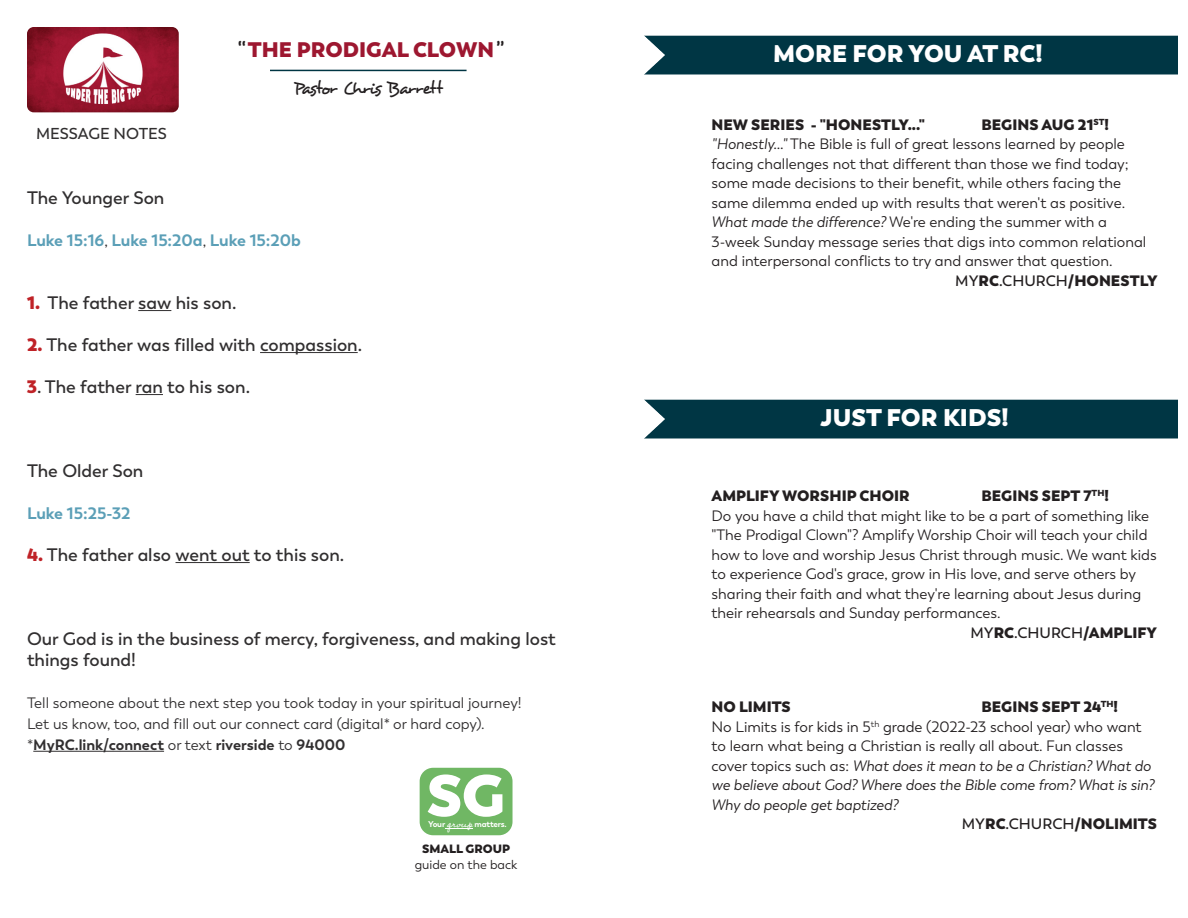
<style>
.page{position:relative;width:1188px;height:918px;background:#fff}
.page>*{position:absolute;margin:0;border:0;box-sizing:border-box;transform-origin:0 0}
.t1{font:800 58.65px "Trenda";color:#fff}
.t2{font:800 24px "Trenda";color:#fff}
.t3{font:800 21px "Trenda";color:#9d1730}
.t4{font:600 18px/21px "Trenda";color:#312f30}
.t5{font:18px "Desyrel";letter-spacing:-.065em;color:#231f20}
.t6{font:700 16.5px "Trenda";color:#5b9fb7}
.t7{font:600 15.75px "Trenda";color:#312f30}
.t8{font:15px/19.5px "Trenda";color:#231f20}
.t9{font:800 15px "Trenda";color:#231f20}
.t10{font:15px "Trenda";color:#312f30}
.t11{font:700 15px "Trenda";color:#312f30}
.t12{font:12.75px "Trenda";color:#231f20}
.t13{font:12.15px "Professor";color:#fff}
.t14{font:800 12px "Trenda";color:#231f20}
.t15{font:700 8.4px "Trenda";letter-spacing:-.02em;color:#fff}
.s1{font-family:"Desyrel";font-weight:400;font-size:27px;color:#231f20}
.s2{font-weight:400;font-size:15.75px;color:#312f30}
.s3{font-weight:800;color:#bf2227}
.s4{font-weight:400}
.s5{font-weight:800}
.s6{font-style:italic}
.s7{font-weight:600}
</style>
<div class="page">
<img style="left:27px;top:27px;width:152px;height:85px">
<hr style="left:270px;top:70px;width:197px;height:1px;background:#003543">
<hr style="left:138px;top:310px;width:33px;height:1px;background:#312f30">
<hr style="left:260px;top:352px;width:98px;height:1px;background:#312f30">
<svg style="left:136px;top:394px;width:27px;height:1px"></svg>
<hr style="left:176px;top:562px;width:74px;height:1px;background:#312f30">
<hr style="left:33px;top:751px;width:131px;height:1px;background:#312f30">
<div style="left:420px;top:768px;width:93px;height:67px;background:#70b764;border-radius:14px"></div>
<svg style="left:446px;top:828px;width:27px;height:1px"></svg>
<img style="left:644px;top:35px;width:533px;height:40px">
<img style="left:644px;top:399px;width:533px;height:40px">
<p class="t7" style="left:36px;top:124px;width:132px">MESSAGE NOTES</p>
<p class="t3" style="left:236px;top:36px;width:266px"><span class="s1">“</span> THE PRODIGAL CLOWN<span class="s1">”</span></p>
<p class="t5" style="left:294px;top:77px;width:150px">Pastor Chris Barrett</p>
<p class="t4" style="left:27px;top:187px;width:139px">The Younger Son</p>
<p class="t6" style="left:27px;top:230px;width:276px">Luke 15:16<span class="s2">,</span> Luke 15:20a<span class="s2">,</span> Luke 15:20b</p>
<p class="t4" style="left:27px;top:292px;width:211px"><span class="s3">1.</span> The father saw his son.</p>
<p class="t4" style="left:27px;top:334px;width:337px"><span class="s3">2.</span> The father was filled with compassion.</p>
<p class="t4" style="left:27px;top:376px;width:225px"><span class="s3">3</span>. The father ran to his son.</p>
<p class="t4" style="left:27px;top:460px;width:118px">The Older Son</p>
<p class="t6" style="left:27px;top:503px;width:105px">Luke 15:25-32</p>
<p class="t4" style="left:27px;top:544px;width:319px"><span class="s3">4.</span> The father also went out to this son.</p>
<p class="t4" style="left:27px;top:628px;width:530px">Our God is in the business of mercy, forgiveness, and making lost things found!</p>
<p class="t10" style="left:27px;top:694px;width:496px">Tell someone about the next step you took today in your spiritual journey!</p>
<p class="t10" style="left:27px;top:715px;width:459px">Let us know, too, and fill out our connect card (digital* or hard copy).</p>
<p class="t11" style="left:27px;top:735px;width:320px"><span class="s4">*</span>MyRC.link/connect <span class="s4">or text</span> riverside <span class="s4">to</span> 94000</p>
<p class="t1" style="left:427px;top:758px;width:80px">SG</p>
<p class="t15" style="left:428px;top:819px;width:18px">Your</p>
<p class="t13" style="left:447px;top:815px;width:27px">group</p>
<p class="t15" style="left:475px;top:819px;width:34px">matters.</p>
<p class="t14" style="left:422px;top:841px;width:89px">SMALL GROUP</p>
<p class="t12" style="left:415px;top:857px;width:104px">guide on the back</p>
<p class="t2" style="left:773px;top:38px;width:271px">MORE FOR YOU AT RC!</p>
<p class="t8" style="left:712px;top:115px;width:436px;text-indent:270px"><span class="s5">BEGINS AUG 21</span><sup>ST</sup><span class="s5">! </span><span class="s6">"Honestly..."</span> The Bible is full of great lessons learned by people facing challenges not that different than those we find today; some made decisions to their benefit, while others facing the same dilemma ended up with results that weren't as positive.<br><span class="s6">What made the difference?</span> We're ending the summer with a 3-week Sunday message series that digs into common relational and interpersonal conflicts to try and answer that question.</p>
<p class="t9" style="left:955px;top:271px;width:204px"><span class="s7">MY</span>RC<span class="s7">.CHURCH</span>/HONESTLY</p>
<p class="t9" style="left:712px;top:115px;width:215px">NEW SERIES - "HONESTLY..."</p>
<p class="t2" style="left:821px;top:402px;width:190px">JUST FOR KIDS!</p>
<p class="t9" style="left:712px;top:486px;width:200px">AMPLIFY WORSHIP CHOIR</p>
<p class="t9" style="left:982px;top:486px;width:129px">BEGINS SEPT 7<sup>TH</sup>!</p>
<p class="t8" style="left:712px;top:506px;width:447px">Do you have a child that might like to be a part of something like "The Prodigal Clown"? Amplify Worship Choir will teach your child how to love and worship Jesus Christ through music. We want kids to experience God's grace, grow in His love, and serve others by sharing their faith and what they're learning about Jesus during their rehearsals and Sunday performances.</p>
<p class="t9" style="left:970px;top:623px;width:188px"><span class="s7">MY</span>RC<span class="s7">.CHURCH</span>/AMPLIFY</p>
<p class="t8" style="left:712px;top:697px;width:444px;text-indent:270px"><span class="s5">BEGINS SEPT 24</span><sup>TH</sup><span class="s5">!<br></span>No Limits is for kids in 5<sup>th</sup> grade (2022-23 school year) who want to learn what being a Christian is really all about. Fun classes cover topics such as: <span class="s6">What does it mean to be a Christian? What do we believe about God? Where does the Bible come from? What is sin?<br>Why do people get baptized?</span></p>
<p class="t9" style="left:962px;top:814px;width:197px"><span class="s7">MY</span>RC<span class="s7">.CHURCH</span>/NOLIMITS</p>
<p class="t9" style="left:712px;top:697px;width:81px">NO LIMITS</p>
</div>
